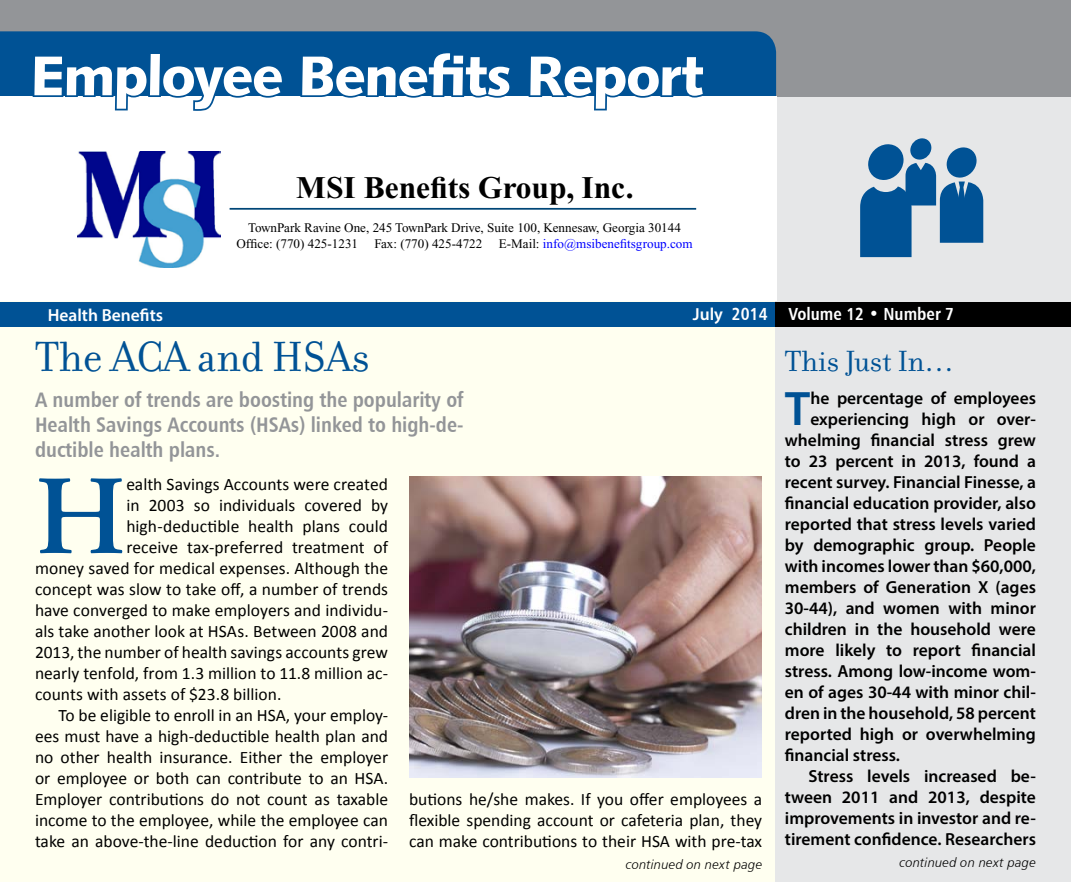
<style>
.page{position:relative;width:1071px;height:882px;background:#fff}
.page>*{position:absolute;margin:0;border:0;box-sizing:border-box;transform-origin:0 0}
.t1{font:600 112.52px "Adobe Garamond Pro";color:#005295}
.t2{font:56px "Humanist 531 BT Black A";letter-spacing:-.025em;color:#fff}
.t3{font:600 48.65px "Myriad Pro";color:#005295}
.t4{font:45.5px "Filosofia";color:#005295}
.t5{font:700 31.5px "Times New Roman";color:#000}
.t6{font:31.5px "Filosofia";color:#005295}
.t7{font:21px/25.2px "Humanist 777 BT Bold Condensed B";color:#939598;text-align:justify}
.t8{font:17.5px/21px "Calibri";color:#000;text-align:justify}
.t9{font:600 17.5px "Myriad Pro";color:#000}
.t10{font:17.5px "Humanist 777 BT Bold Condensed B";color:#fff}
.t11{font:600 17.5px "Myriad Pro";color:#fff}
.t12{font:13.12px/15.8px "Times New Roman";color:#000}
.t13{font:13.12px "Humanist 777 BT Light Italic B";letter-spacing:.015em;color:#000}
.t14{font:13.12px "Times New Roman";color:#00f}
.s1{color:#000}
.s2{font-family:"Myriad Pro";font-weight:600}
</style>
<div class="page">
<div style="left:1px;top:1px;width:1070px;height:881px;background:#fffff0"></div>
<div style="left:776px;top:75px;width:295px;height:807px;background:#e6e7e8"></div>
<div style="left:0;top:0;width:1071px;height:96px;background:#939598"></div>
<div style="left:0;top:31px;width:776px;height:65px;background:#005295"></div>
<div style="left:0;top:96px;width:776px;height:205px;background:#fff"></div>
<svg style="left:910px;top:138px;width:22px;height:22px"></svg>
<svg style="left:860px;top:144px;width:123px;height:113px"></svg>
<div style="left:0;top:303px;width:776px;height:24px;background:#005295"></div>
<div style="left:776px;top:303px;width:295px;height:24px;background:#000"></div>
<svg style="left:31px;top:50px;width:254px;height:61px"></svg>
<div style="left:299px;top:50px;width:215px;height:48px;background:#005295"></div>
<svg style="left:527px;top:53px;width:180px;height:58px"></svg>
<img style="left:409px;top:477px;width:353px;height:301px">
<img style="left:77px;top:151px;width:144px;height:116px">
<hr style="left:230px;top:208px;width:466px;height:2px;background:#004677">
<h2 class="t2" style="left:31px;top:40px;width:674px">Employee Benefits Report</h2>
<h3 class="t5" style="left:296px;top:170px;width:339px">MSI Benefits Group, Inc.</h3>
<p class="t12" style="left:236px;top:220px;width:446px;text-indent:12px">TownPark Ravine One, 245 TownPark Drive, Suite 100, Kennesaw, Georgia 30144<br>Office: (770) 425-1231</p>
<p class="t12" style="left:375px;top:235px;width:109px">Fax: (770) 425-4722</p>
<p class="t14" style="left:499px;top:236px;width:195px"><span class="s1">E-Mail:</span> info@msibenefitsgroup.com</p>
<p class="t11" style="left:48px;top:304px;width:117px">Health Benefits</p>
<p class="t10" style="left:693px;top:303px;width:263px"><span class="s2">July</span> 2014 Volume 12 • Number 7</p>
<h3 class="t4" style="left:35px;top:332px;width:336px">The ACA and HSAs</h3>
<p class="t7" style="left:35px;top:386px;width:430px">A number of trends are boosting the popularity of Health Savings Accounts (HSAs) linked to high-de&shy;ductible health plans.</p>
<h1 class="t1" style="left:35px;top:452px;width:93px">H</h1>
<p class="t8" style="left:126px;top:474px;width:263px">ealth Savings Accounts were created</p>
<p class="t8" style="left:126px;top:495px;width:263px">in 2003 so individuals covered by</p>
<p class="t8" style="left:126px;top:516px;width:263px">high-deductible health plans could</p>
<p class="t8" style="left:126px;top:537px;width:263px">receive tax-preferred treatment of</p>
<p class="t8" style="left:35px;top:558px;width:355px">money saved for medical expenses. Although the</p>
<p class="t8" style="left:35px;top:579px;width:355px">concept was slow to take off, a number of trends</p>
<p class="t8" style="left:35px;top:600px;width:355px">have converged to make employers and individu-</p>
<p class="t8" style="left:35px;top:621px;width:355px">als take another look at HSAs. Between 2008 and</p>
<p class="t8" style="left:35px;top:642px;width:355px">2013, the number of health savings accounts grew</p>
<p class="t8" style="left:35px;top:663px;width:355px">nearly tenfold, from 1.3 million to 11.8 million ac-</p>
<p class="t8" style="left:35px;top:684px;width:248px">counts with assets of $23.8 billion.</p>
<p class="t8" style="left:59px;top:705px;width:331px">To be eligible to enroll in an HSA, your employ-</p>
<p class="t8" style="left:35px;top:726px;width:355px">ees must have a high-deductible health plan and</p>
<p class="t8" style="left:35px;top:747px;width:355px">no other health insurance. Either the employer</p>
<p class="t8" style="left:35px;top:768px;width:355px">or employee or both can contribute to an HSA.</p>
<p class="t8" style="left:35px;top:789px;width:355px">Employer contributions do not count as taxable</p>
<p class="t8" style="left:35px;top:810px;width:355px">income to the employee, while the employee can</p>
<p class="t8" style="left:35px;top:831px;width:355px">take an above-the-line deduction for any contri-</p>
<p class="t8" style="left:409px;top:789px;width:355px">butions he/she makes. If you offer employees a flexible spending account or cafeteria plan, they can make contributions to their HSA with pre-tax</p>
<h3 class="t6" style="left:785px;top:344px;width:171px">This Just In…</h3>
<h3 class="t3" style="left:785px;top:378px;width:27px">T</h3>
<p class="t9" style="left:810px;top:387px;width:227px">he percentage of employees</p>
<p class="t9" style="left:810px;top:408px;width:227px">experiencing high or over-</p>
<p class="t9" style="left:785px;top:429px;width:253px">whelming financial stress grew</p>
<p class="t9" style="left:785px;top:450px;width:253px">to 23 percent in 2013, found a</p>
<p class="t9" style="left:785px;top:471px;width:253px">recent survey. Financial Finesse, a</p>
<p class="t9" style="left:785px;top:492px;width:253px">financial education provider, also</p>
<p class="t9" style="left:785px;top:513px;width:253px">reported that stress levels varied</p>
<p class="t9" style="left:785px;top:534px;width:253px">by demographic group. People</p>
<p class="t9" style="left:785px;top:555px;width:253px">with incomes lower than $60,000,</p>
<p class="t9" style="left:785px;top:576px;width:253px">members of Generation X (ages</p>
<p class="t9" style="left:785px;top:597px;width:253px">30-44), and women with minor</p>
<p class="t9" style="left:785px;top:618px;width:253px">children in the household were</p>
<p class="t9" style="left:785px;top:639px;width:253px">more likely to report financial</p>
<p class="t9" style="left:785px;top:660px;width:253px">stress. Among low-income wom-</p>
<p class="t9" style="left:785px;top:681px;width:253px">en of ages 30-44 with minor chil-</p>
<p class="t9" style="left:785px;top:702px;width:253px">dren in the household, 58 percent</p>
<p class="t9" style="left:785px;top:723px;width:253px">reported high or overwhelming</p>
<p class="t9" style="left:785px;top:744px;width:117px">financial stress.</p>
<p class="t9" style="left:808px;top:765px;width:229px">Stress levels increased be-</p>
<p class="t9" style="left:785px;top:786px;width:253px">tween 2011 and 2013, despite</p>
<p class="t9" style="left:785px;top:807px;width:253px">improvements in investor and re-</p>
<p class="t9" style="left:785px;top:828px;width:253px">tirement confidence. Researchers</p>
<p class="t13" style="left:626px;top:857px;width:138px">continued on next page</p>
<p class="t13" style="left:900px;top:855px;width:138px">continued on next page</p>
</div>
